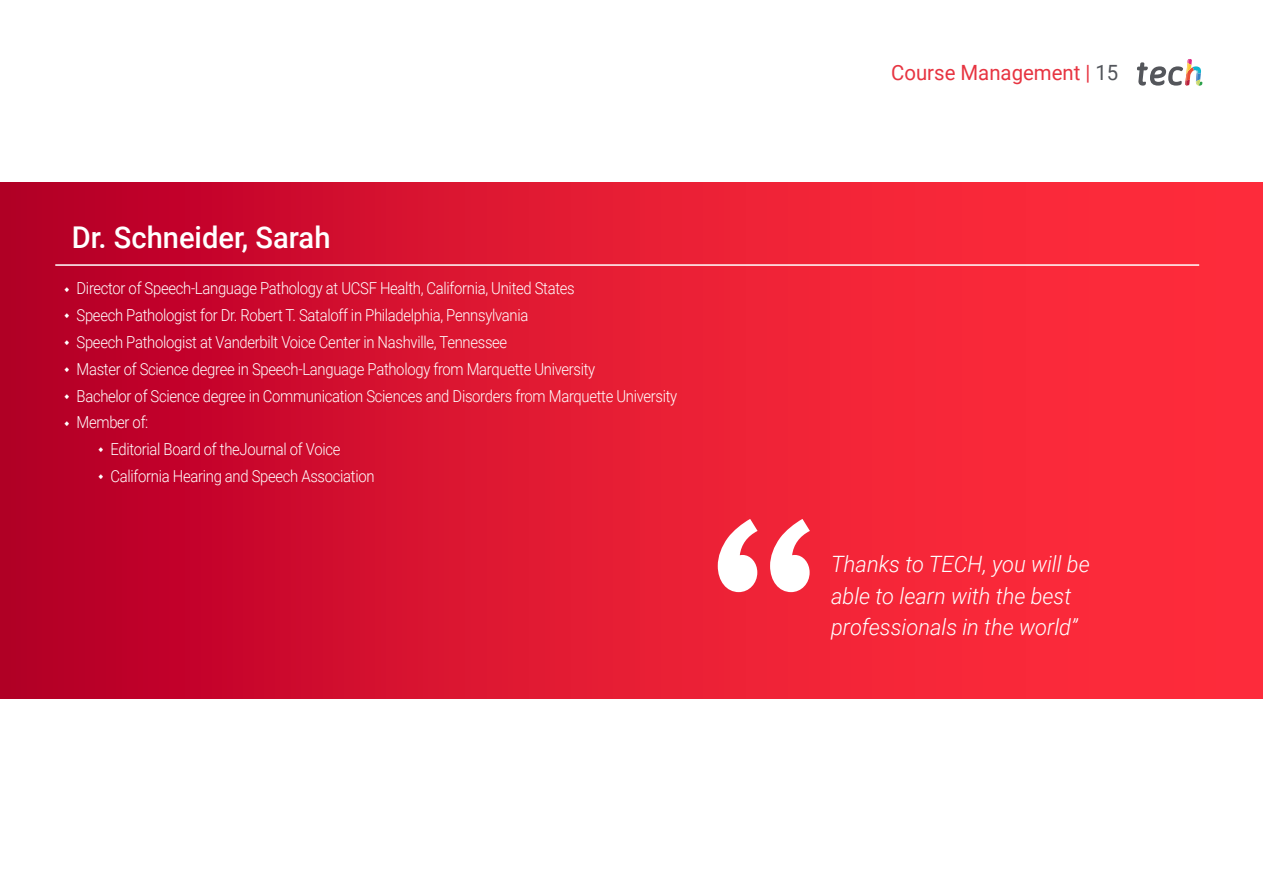
<style>
.page{position:relative;width:1263px;height:893px;background:#fff}
.page>*{position:absolute;margin:0;border:0;box-sizing:border-box;transform-origin:0 0}
.t1{font:500 30px "Roboto";color:#fff}
.t2{font:italic 300 22.5px/31.5px "Roboto";color:#fff}
.t3{font:21px "Roboto";color:#e73441}
.t4{font:300 16.5px "Roboto";letter-spacing:-.02em;color:#fff;scale:.9 1}
.s1{color:#52555b}
</style>
<div class="page">
<div style="left:0;top:182px;width:1263px;height:516px;background:linear-gradient(to right,#ba0028,#ff333e)"></div>
<hr style="left:55px;top:264px;width:1144px;height:2px;background:#fff">
<svg style="left:1137px;top:59px;width:65px;height:27px"></svg>
<svg style="left:718px;top:519px;width:92px;height:73px"></svg>
<svg style="left:65px;top:287px;width:4px;height:5px"></svg>
<svg style="left:65px;top:314px;width:4px;height:5px"></svg>
<svg style="left:65px;top:340px;width:4px;height:5px"></svg>
<svg style="left:65px;top:367px;width:4px;height:5px"></svg>
<svg style="left:65px;top:394px;width:4px;height:5px"></svg>
<svg style="left:65px;top:421px;width:4px;height:5px"></svg>
<svg style="left:99px;top:447px;width:4px;height:5px"></svg>
<svg style="left:99px;top:474px;width:4px;height:5px"></svg>
<h1 class="t1" style="left:72px;top:216px;width:260px">Dr. Schneider, Sarah</h1>
<p class="t4" style="left:77px;top:277px;width:555px">Director of Speech-Language Pathology at UCSF Health, California, United States</p>
<p class="t4" style="left:77px;top:304px;width:504px">Speech Pathologist for Dr. Robert T. Sataloff in Philadelphia, Pennsylvania</p>
<p class="t4" style="left:77px;top:331px;width:480px">Speech Pathologist at Vanderbilt Voice Center in Nashville, Tennessee</p>
<p class="t4" style="left:77px;top:357px;width:578px">Master of Science degree in Speech-Language Pathology from Marquette University</p>
<p class="t4" style="left:77px;top:384px;width:669px">Bachelor of Science degree in Communication Sciences and Disorders from Marquette University</p>
<p class="t4" style="left:77px;top:411px;width:81px">Member of:</p>
<p class="t4" style="left:111px;top:438px;width:257px">Editorial Board of theJournal of Voice</p>
<p class="t4" style="left:111px;top:464px;width:295px">California Hearing and Speech Association</p>
<p class="t3" style="left:891px;top:57px;width:229px">Course Management | <span class="s1">15</span></p>
<h2 class="t2" style="left:831px;top:548px;width:260px">Thanks to TECH, you will be able to learn with the best professionals in the world”</h2>
</div>
